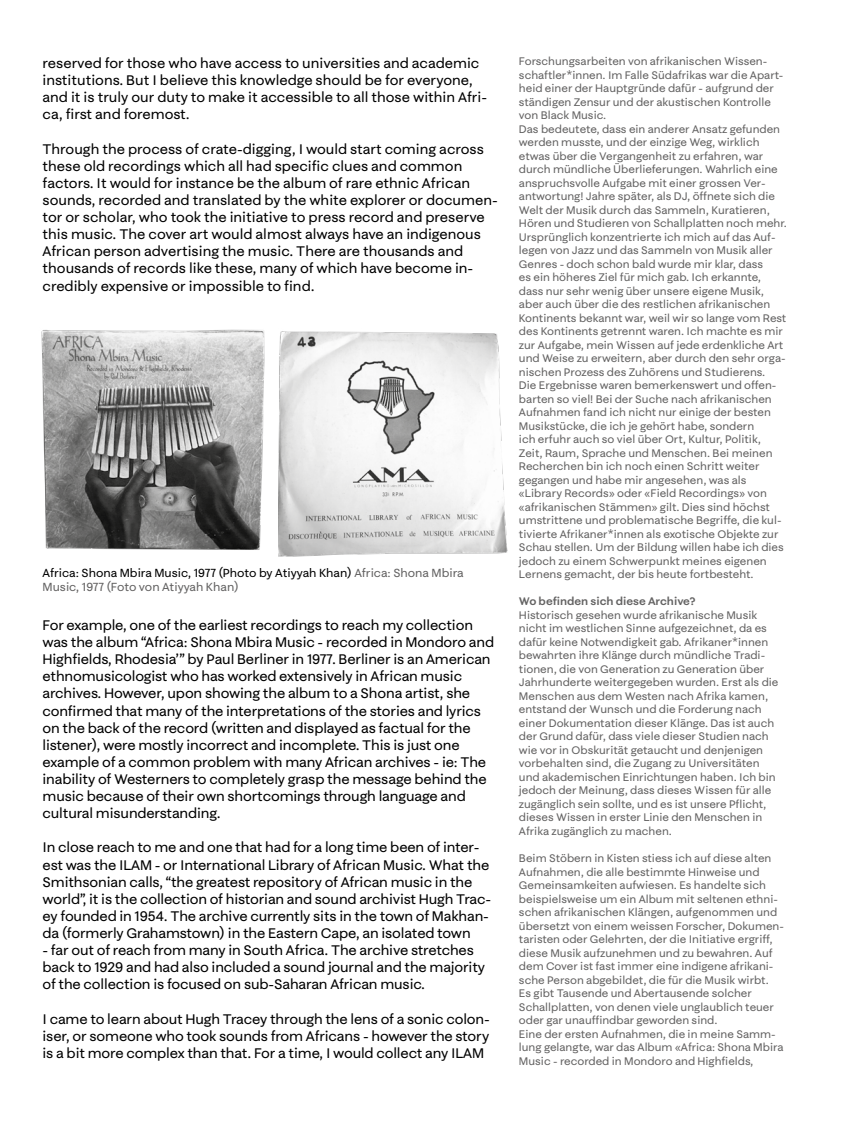
<style>
.page{position:relative;width:851px;height:1123px;background:#fff}
.page>*{position:absolute;margin:0;border:0;box-sizing:border-box;transform-origin:0 0}
.t1{font:14.25px/17.1px "FAIRE Sprig Sans Trial";letter-spacing:-.01em;color:#000}
.t2{font:12px/14.4px "FAIRE Sprig Sans Trial";color:#000}
.t3{font:11.25px/13.5px "FAIRE Sprig Sans Trial";color:#646363}
.t4{font:500 11.25px "FAIRE Sprig Sans Trial";color:#646363}
.s1{color:#646363}
</style>
<div class="page">
<img style="left:41px;top:329px;width:224px;height:221px">
<img style="left:278px;top:331px;width:229px;height:225px">
<p class="t1" style="left:43px;top:54px;width:446px">reserved for those who have access to universities and academic institutions. But I believe this knowledge should be for everyone, and it is truly our duty to make it accessible to all those within Afri&shy;ca, first and foremost.</p>
<p class="t1" style="left:43px;top:140px;width:456px">Through the process of crate-digging, I would start coming across these old recordings which all had specific clues and common factors. It would for instance be the album of rare ethnic African sounds, recorded and translated by the white explorer or documen&shy;tor or scholar, who took the initiative to press record and preserve this music. The cover art would almost always have an indigenous African person advertising the music. There are thousands and thousands of records like these, many of which have become in&shy;credibly expensive or impossible to find.</p>
<p class="t2" style="left:43px;top:565px;width:422px">Africa: Shona Mbira Music, 1977 (Photo by Atiyyah Khan) <span class="s1">Africa: Shona Mbira<br>Music, 1977 (Foto von Atiyyah Khan)</span></p>
<p class="t1" style="left:43px;top:616px;width:453px">For example, one of the earliest recordings to reach my collection was the album “Africa: Shona Mbira Music - recorded in Mondoro and Highfields, Rhodesia’” by Paul Berliner in 1977. Berliner is an American ethnomusicologist who has worked extensively in African music archives. However, upon showing the album to a Shona artist, she confirmed that many of the interpretations of the stories and lyrics on the back of the record (written and displayed as factual for the listener), were mostly incorrect and incomplete. This is just one example of a common problem with many African archives - ie: The inability of Westerners to completely grasp the message behind the music because of their own shortcomings through language and cultural misunderstanding.</p>
<p class="t1" style="left:43px;top:838px;width:450px">In close reach to me and one that had for a long time been of inter&shy;est was the ILAM - or International Library of African Music. What the Smithsonian calls, “the greatest repository of African music in the world”, it is the collection of historian and sound archivist Hugh Trac&shy;ey founded in 1954. The archive currently sits in the town of Makhan&shy;da (formerly Grahamstown) in the Eastern Cape, an isolated town</p>
<p class="t1" style="left:43px;top:941px;width:444px">- far out of reach from many in South Africa. The archive stretches back to 1929 and had also included a sound journal and the majority of the collection is focused on sub-Saharan African music.</p>
<p class="t1" style="left:43px;top:1009px;width:448px;text-align:justify">I came to learn about Hugh Tracey through the lens of a sonic colon&shy;iser, or someone who took sounds from Africans - however the story is a bit more complex than that. For a time, I would collect any ILAM</p>
<p class="t3" style="left:519px;top:54px;width:269px">Forschungsarbeiten von afrikanischen Wissen&shy;schaftler*innen. Im Falle Südafrikas war die Apart&shy;heid einer der Hauptgründe dafür - aufgrund der ständigen Zensur und der akustischen Kontrolle von Black Music.<br>Das bedeutete, dass ein anderer Ansatz gefunden werden musste, und der einzige Weg, wirklich etwas über die Vergangenheit zu erfahren, war durch mündliche Überlieferungen. Wahrlich eine anspruchsvolle Aufgabe mit einer grossen Ver&shy;antwortung! Jahre später, als DJ, öffnete sich die Welt der Musik durch das Sammeln, Kuratieren, Hören und Studieren von Schallplatten noch mehr.<br>Ursprünglich konzentrierte ich mich auf das Auf&shy;legen von Jazz und das Sammeln von Musik aller Genres - doch schon bald wurde mir klar, dass<br>es ein höheres Ziel für mich gab. Ich erkannte, dass nur sehr wenig über unsere eigene Musik, aber auch über die des restlichen afrikanischen Kontinents bekannt war, weil wir so lange vom Rest des Kontinents getrennt waren. Ich machte es mir zur Aufgabe, mein Wissen auf jede erdenkliche Art und Weise zu erweitern, aber durch den sehr orga&shy;nischen Prozess des Zuhörens und Studierens.<br>Die Ergebnisse waren bemerkenswert und offen&shy;barten so viel! Bei der Suche nach afrikanischen Aufnahmen fand ich nicht nur einige der besten Musikstücke, die ich je gehört habe, sondern<br>ich erfuhr auch so viel über Ort, Kultur, Politik, Zeit, Raum, Sprache und Menschen. Bei meinen Recherchen bin ich noch einen Schritt weiter gegangen und habe mir angesehen, was als «Library Records» oder «Field Recordings» von «afrikanischen Stämmen» gilt. Dies sind höchst umstrittene und problematische Begriffe, die kul&shy;tivierte Afrikaner*innen als exotische Objekte zur Schau stellen. Um der Bildung willen habe ich dies jedoch zu einem Schwerpunkt meines eigenen Lernens gemacht, der bis heute fortbesteht.</p>
<p class="t4" style="left:519px;top:594px;width:178px">Wo befinden sich diese Archive?</p>
<p class="t3" style="left:519px;top:608px;width:261px">Historisch gesehen wurde afrikanische Musik nicht im westlichen Sinne aufgezeichnet, da es dafür keine Notwendigkeit gab. Afrikaner*innen bewahrten ihre Klänge durch mündliche Tradi&shy;tionen, die von Generation zu Generation über Jahrhunderte weitergegeben wurden. Erst als die Menschen aus dem Westen nach Afrika kamen, entstand der Wunsch und die Forderung nach einer Dokumentation dieser Klänge. Das ist auch der Grund dafür, dass viele dieser Studien nach wie vor in Obskurität getaucht und denjenigen vorbehalten sind, die Zugang zu Universitäten und akademischen Einrichtungen haben. Ich bin jedoch der Meinung, dass dieses Wissen für alle zugänglich sein sollte, und es ist unsere Pflicht, dieses Wissen in erster Linie den Menschen in Afrika zugänglich zu machen.</p>
<p class="t3" style="left:519px;top:851px;width:266px">Beim Stöbern in Kisten stiess ich auf diese alten Aufnahmen, die alle bestimmte Hinweise und Gemeinsamkeiten aufwiesen. Es handelte sich beispielsweise um ein Album mit seltenen ethni&shy;schen afrikanischen Klängen, aufgenommen und übersetzt von einem weissen Forscher, Dokumen&shy;taristen oder Gelehrten, der die Initiative ergriff, diese Musik aufzunehmen und zu bewahren. Auf dem Cover ist fast immer eine indigene afrikani&shy;sche Person abgebildet, die für die Musik wirbt.<br>Es gibt Tausende und Abertausende solcher Schallplatten, von denen viele unglaublich teuer oder gar unauffindbar geworden sind.<br>Eine der ersten Aufnahmen, die in meine Samm&shy;lung gelangte, war das Album «Africa: Shona Mbira Music - recorded in Mondoro and Highfields,</p>
</div>
